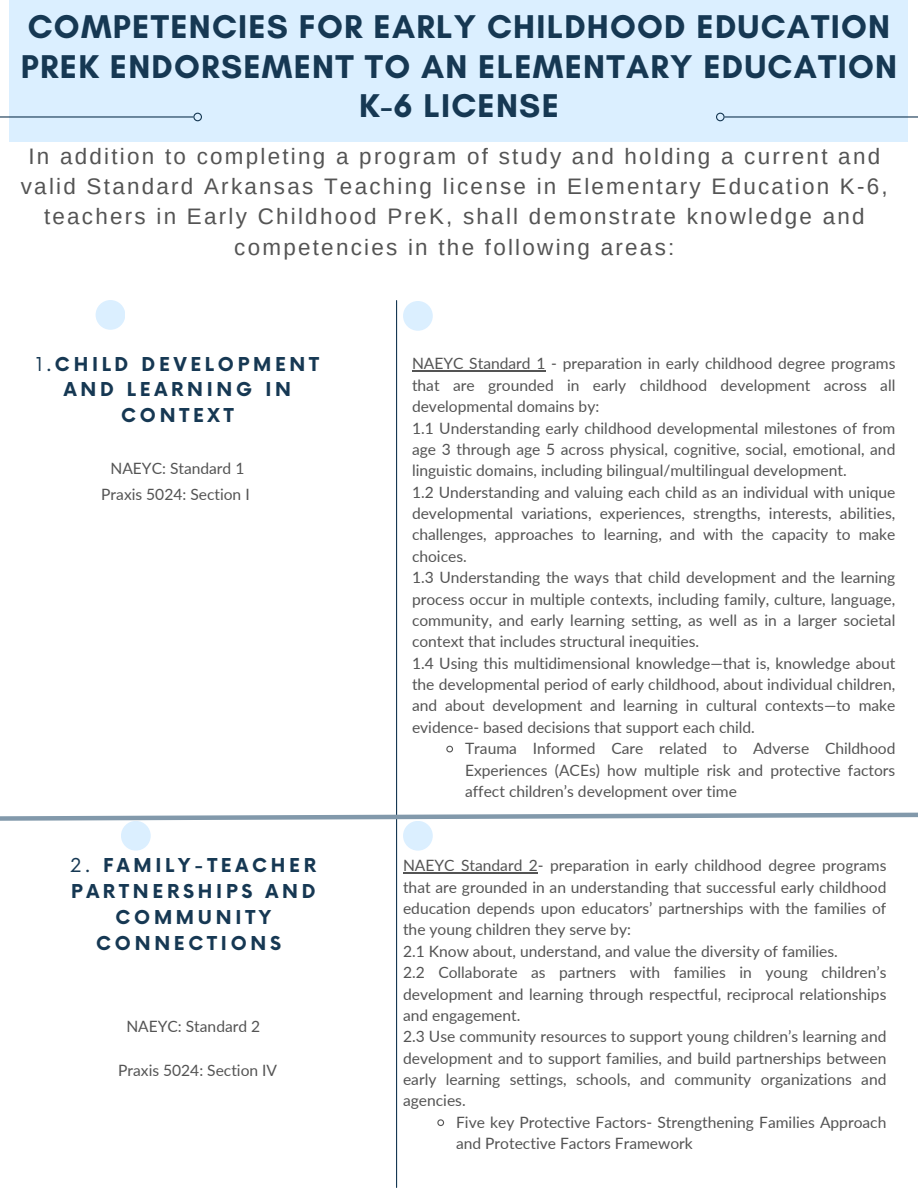
<style>
.page{position:relative;width:918px;height:1188px;background:#fff}
.page>*{position:absolute;margin:0;border:0;box-sizing:border-box;transform-origin:0 0}
.t1{font:700 33.6px/39.3px "Glacial Indifference";letter-spacing:.035em;color:#163853;text-align:center}
.t2{font:22.5px/30.3px "Arimo";letter-spacing:.1em;color:#545454;text-align:center}
.t3{font:700 18.6px/25.8px "Now";letter-spacing:.2em;color:#163853;text-align:center}
.t4{font:15.6px/21.3px "Lato";color:#545454;text-align:justify}
.s1{font-weight:400}
</style>
<div class="page">
<hr style="left:396px;top:301px;width:1px;height:886px;background:#163853">
<div style="left:96px;top:300px;width:29px;height:30px;background:#dbefff;border-radius:50%"></div>
<hr style="left:412px;top:371px;width:133px;height:1px;background:#545454">
<svg style="left:446px;top:745px;width:7px;height:8px"></svg>
<div style="left:9px;top:0;width:899px;height:141px;background:#dbefff"></div>
<hr style="left:0;top:116px;width:198px;height:2px;background:#163853">
<svg style="left:193px;top:113px;width:9px;height:8px"></svg>
<hr style="left:720px;top:116px;width:198px;height:2px;background:#163853">
<svg style="left:716px;top:113px;width:9px;height:8px"></svg>
<div style="left:403px;top:301px;width:30px;height:30px;background:#dbefff;border-radius:50%"></div>
<svg style="left:0;top:810px;width:918px;height:13px"></svg>
<div style="left:121px;top:821px;width:30px;height:30px;background:#dbefff;border-radius:50%"></div>
<hr style="left:403px;top:872px;width:135px;height:2px;background:#545454">
<svg style="left:437px;top:1119px;width:8px;height:8px"></svg>
<div style="left:403px;top:821px;width:30px;height:30px;background:#dbefff;border-radius:50%"></div>
<p class="t1" style="left:21px;top:7px;width:878px">COMPETENCIES FOR EARLY CHILDHOOD EDUCATION<br>PREK ENDORSEMENT TO AN ELEMENTARY EDUCATION<br>K-6 LICENSE</p>
<p class="t2" style="left:21px;top:141px;width:868px">In addition to completing a program of study and holding a current and valid Standard Arkansas Teaching license in Elementary Education K-6, teachers in Early Childhood PreK, shall demonstrate knowledge and competencies in the following areas:</p>
<p class="t3" style="left:36px;top:352px;width:285px"><span class="s1">1.</span>CHILD DEVELOPMENT<br>AND LEARNING IN<br>CONTEXT</p>
<p class="t4" style="left:111px;top:457px;width:135px">NAEYC: Standard 1</p>
<p class="t4" style="left:101px;top:483px;width:150px">Praxis 5024: Section I</p>
<p class="t3" style="left:70px;top:854px;width:248px"><span class="s1">2.</span> FAMILY-TEACHER<br>PARTNERSHIPS AND<br>COMMUNITY<br>CONNECTIONS</p>
<h3 class="t4" style="left:126px;top:1015px;width:135px">NAEYC: Standard 2</h3>
<p class="t4" style="left:118px;top:1059px;width:161px">Praxis 5024: Section IV</p>
<h1 class="t4" style="left:412px;top:353px;width:485px">NAEYC Standard 1 - preparation in early childhood degree programs that are grounded in early childhood development across all developmental domains by:</h1>
<h2 class="t4" style="left:412px;top:417px;width:485px">1.1 Understanding early childhood developmental milestones of from age 3 through age 5 across physical, cognitive, social, emotional, and linguistic domains, including bilingual/multilingual development.</h2>
<h3 class="t4" style="left:412px;top:481px;width:485px">1.2 Understanding and valuing each child as an individual with unique developmental variations, experiences, strengths, interests, abilities, challenges, approaches to learning, and with the capacity to make choices.</h3>
<p class="t4" style="left:412px;top:566px;width:485px">1.3 Understanding the ways that child development and the learning process occur in multiple contexts, including family, culture, language, community, and early learning setting, as well as in a larger societal context that includes structural inequities.</p>
<p class="t4" style="left:412px;top:652px;width:485px">1.4 Using this multidimensional knowledge—that is, knowledge about the developmental period of early childhood, about individual children, and about development and learning in cultural contexts—to make evidence- based decisions that support each child.</p>
<p class="t4" style="left:465px;top:737px;width:432px">Trauma Informed Care related to Adverse Childhood Experiences (ACEs) how multiple risk and protective factors affect children’s development over time</p>
<p class="t4" style="left:403px;top:855px;width:485px">NAEYC Standard 2- preparation in early childhood degree programs that are grounded in an understanding that successful early childhood education depends upon educators’ partnerships with the families of the young children they serve by:</p>
<p class="t4" style="left:403px;top:940px;width:436px">2.1 Know about, understand, and value the diversity of families.</p>
<p class="t4" style="left:403px;top:961px;width:485px">2.2 Collaborate as partners with families in young children’s development and learning through respectful, reciprocal relationships and engagement.</p>
<p class="t4" style="left:403px;top:1026px;width:485px">2.3 Use community resources to support young children’s learning and development and to support families, and build partnerships between early learning settings, schools, and community organizations and agencies.</p>
<p class="t4" style="left:456px;top:1111px;width:432px">Five key Protective Factors- Strengthening Families Approach and Protective Factors Framework</p>
</div>
